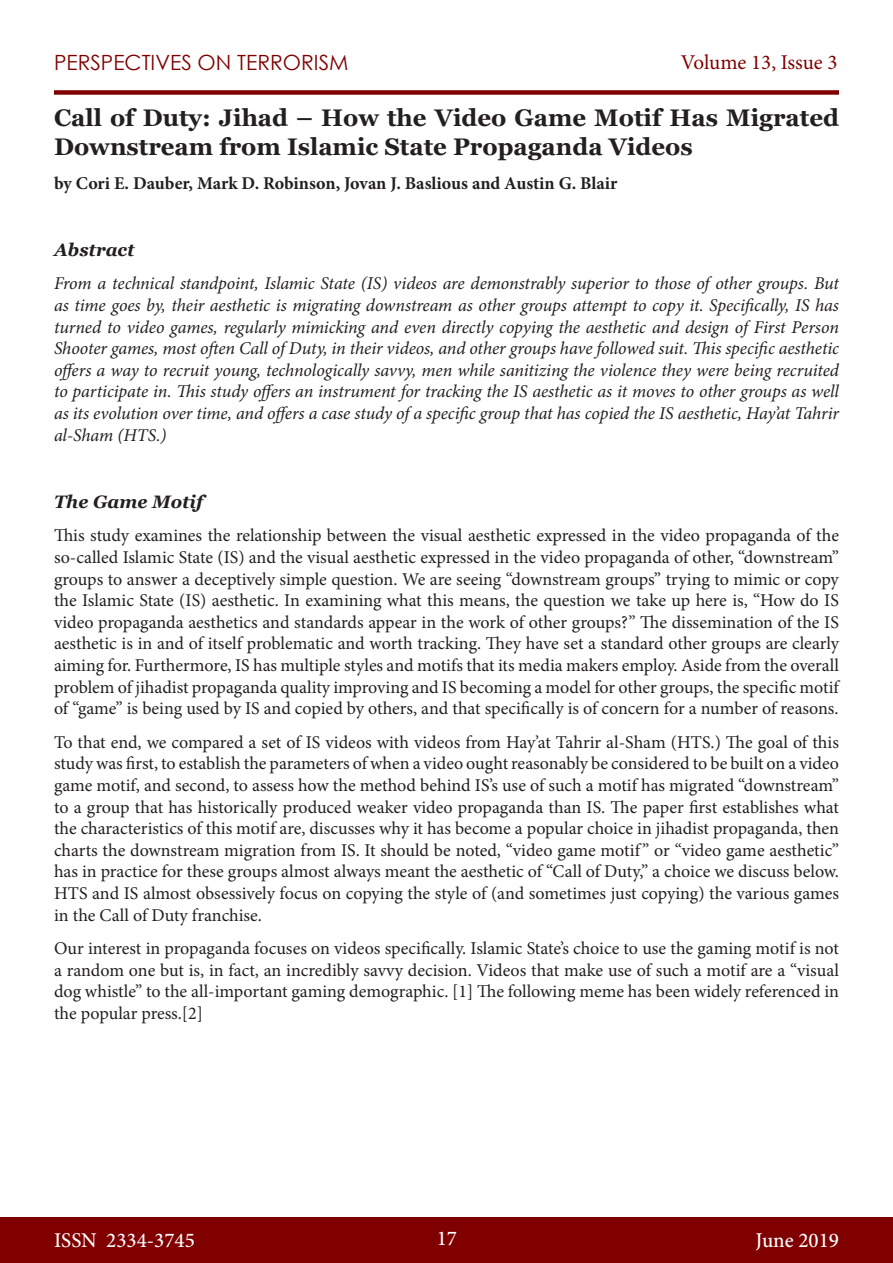
<style>
.page{position:relative;width:893px;height:1263px;background:#fff}
.page>*{position:absolute;margin:0;border:0;box-sizing:border-box;transform-origin:0 0}
.t1{font:700 24px/28.8px "Georgia";color:#231f20}
.t2{font:500 21px "Minion Pro";color:#fff}
.t3{font:21px "Century Gothic";color:#800000}
.t4{font:21px "Minion Pro";letter-spacing:-.005em;color:#800000}
.t5{font:18px/21.6px "Minion Pro";color:#231f20;text-align:justify}
.t6{font:italic 18px/21.6px "Minion Pro";letter-spacing:-.01em;color:#231f20;text-align:justify}
.t7{font:700 18px "Minion Pro";letter-spacing:-.005em;color:#231f20}
.t8{font:italic 700 18px "Georgia";color:#231f20}
</style>
<div class="page">
<div style="left:0;top:1217px;width:893px;height:46px;background:#800000"></div>
<div style="left:54px;top:90px;width:785px;height:5px;background:#800000"></div>
<p class="t3" style="left:54px;top:47px;width:296px">PERSPECTIVES ON TERRORISM</p>
<p class="t4" style="left:681px;top:48px;width:158px">Volume 13, Issue 3</p>
<p class="t1" style="left:54px;top:104px;width:786px">Call of Duty: Jihad – How the Video Game Motif Has Migrated<br>Downstream from Islamic State Propaganda Videos</p>
<p class="t7" style="left:54px;top:170px;width:565px">by Cori E. Dauber, Mark D. Robinson, Jovan J. Baslious and Austin G. Blair</p>
<p class="t8" style="left:54px;top:238px;width:82px">Abstract</p>
<p class="t6" style="left:54px;top:273px;width:787px">From a technical standpoint, Islamic State (IS) videos are demonstrably superior to those of other groups. But as time goes by, their aesthetic is migrating downstream as other groups attempt to copy it. Specifically, IS has turned to video games, regularly mimicking and even directly copying the aesthetic and design of First Person Shooter games, most often Call of Duty, in their videos, and other groups have followed suit. This specific aesthetic offers a way to recruit young, technologically savvy, men while sanitizing the violence they were being recruited to participate in. This study offers an instrument for tracking the IS aesthetic as it moves to other groups as well as its evolution over time, and offers a case study of a specific group that has copied the IS aesthetic, Hay’at Tahrir al-Sham (HTS.)</p>
<p class="t8" style="left:54px;top:490px;width:151px">The Game Motif</p>
<p class="t5" style="left:54px;top:525px;width:787px">This study examines the relationship between the visual aesthetic expressed in the video propaganda of the so-called Islamic State (IS) and the visual aesthetic expressed in the video propaganda of other, “downstream” groups to answer a deceptively simple question. We are seeing “downstream groups” trying to mimic or copy the Islamic State (IS) aesthetic. In examining what this means, the question we take up here is, “How do IS video propaganda aesthetics and standards appear in the work of other groups?” The dissemination of the IS aesthetic is in and of itself problematic and worth tracking. They have set a standard other groups are clearly aiming for. Furthermore, IS has multiple styles and motifs that its media makers employ. Aside from the overall problem of jihadist propaganda quality improving and IS becoming a model for other groups, the specific motif of “game” is being used by IS and copied by others, and that specifically is of concern for a number of reasons.</p>
<p class="t5" style="left:54px;top:731px;width:787px">To that end, we compared a set of IS videos with videos from Hay’at Tahrir al-Sham (HTS.) The goal of this study was first, to establish the parameters of when a video ought reasonably be considered to be built on a video game motif, and second, to assess how the method behind IS’s use of such a motif has migrated “downstream” to a group that has historically produced weaker video propaganda than IS. The paper first establishes what the characteristics of this motif are, discusses why it has become a popular choice in jihadist propaganda, then charts the downstream migration from IS. It should be noted, “video game motif ” or “video game aesthetic” has in practice for these groups almost always meant the aesthetic of “Call of Duty,” a choice we discuss below.<br>HTS and IS almost obsessively focus on copying the style of (and sometimes just copying) the various games in the Call of Duty franchise.</p>
<p class="t5" style="left:54px;top:938px;width:787px">Our interest in propaganda focuses on videos specifically. Islamic State’s choice to use the gaming motif is not a random one but is, in fact, an incredibly savvy decision. Videos that make use of such a motif are a “visual dog whistle” to the all-important gaming demographic. [1] The following meme has been widely referenced in the popular press.[2]</p>
<p class="t2" style="left:54px;top:1226px;width:142px">ISSN 2334-3745</p>
<p class="t2" style="left:437px;top:1224px;width:22px">17</p>
<p class="t2" style="left:756px;top:1226px;width:85px">June 2019</p>
</div>
